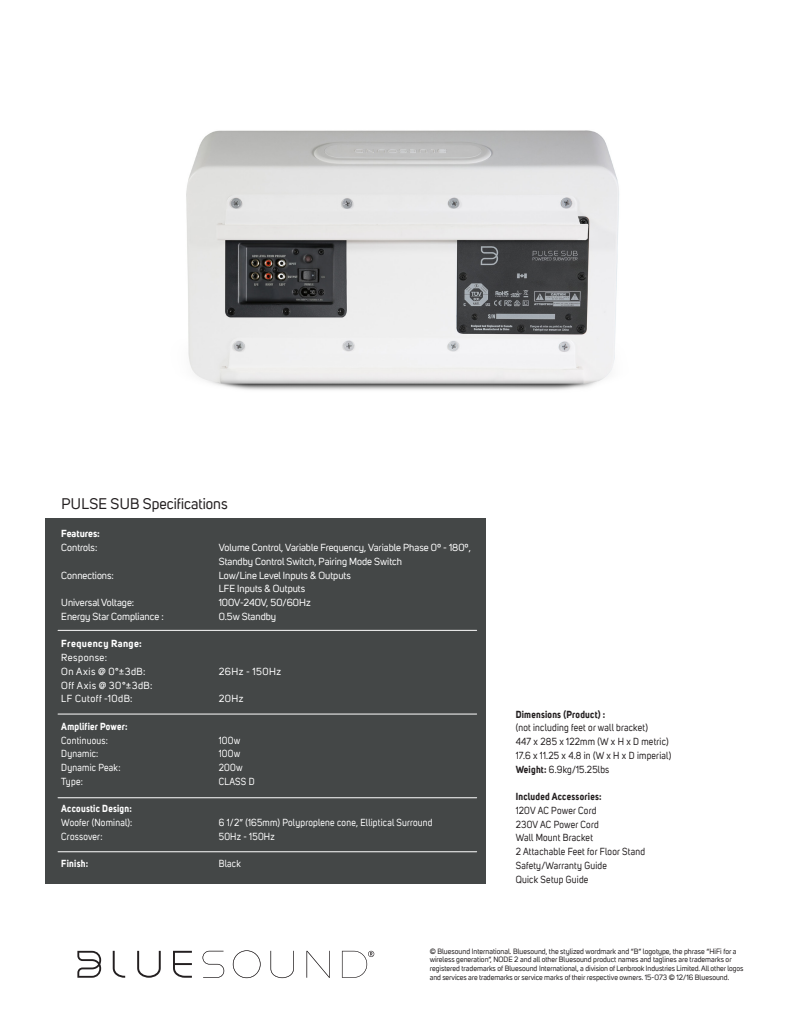
<style>
.page{position:relative;width:810px;height:1035px;background:#fff}
.page>*{position:absolute;margin:0;border:0;box-sizing:border-box;transform-origin:0 0}
.t1{font:15px "Uni Sans";color:#231f20}
.t2{font:10px/13.8px "Uni Sans";letter-spacing:.025em;color:#231f20;scale:.92 1}
.t3{font:10px/13.8px "Uni Sans";color:#fff}
.t4{font:10px "Uni Sans";letter-spacing:.025em;color:#fff;scale:.92 1}
.t5{font:10px "Uni Sans";letter-spacing:.045em;color:#fff}
.t6{font:700 10px "Uni Sans";letter-spacing:.025em;color:#fff;scale:.92 1}
.t7{font:10px "Uni Sans";color:#fff;scale:.92 1}
.t8{font:700 10px "Uni Sans";letter-spacing:.025em;color:#231f20;scale:.92 1}
.t9{font:10px "Uni Sans";letter-spacing:.05em;color:#fff}
.t10{font:700 10px "Uni Sans";letter-spacing:.025em;color:#fff}
.t11{font:700 10px "Uni Sans";color:#fff}
.Body_Copy___Tabs{font:7.5px/8.8px "Uni Sans";color:#231f20}
.s1{font-weight:700}
</style>
<div class="page">
<div style="left:45px;top:518px;width:441px;height:366px;background:#444747"></div>
<img style="left:186px;top:130px;width:433px;height:260px">
<hr style="left:58px;top:630px;width:419px;height:1px;background:#fff">
<hr style="left:58px;top:714px;width:419px;height:1px;background:#fff">
<hr style="left:58px;top:797px;width:419px;height:1px;background:#fff">
<hr style="left:58px;top:851px;width:419px;height:1px;background:#fff">
<svg style="left:77px;top:951px;width:24px;height:27px"></svg>
<svg style="left:113px;top:951px;width:12px;height:27px"></svg>
<svg style="left:137px;top:951px;width:24px;height:27px"></svg>
<svg style="left:173px;top:951px;width:19px;height:27px"></svg>
<svg style="left:203px;top:951px;width:21px;height:27px"></svg>
<svg style="left:233px;top:950px;width:28px;height:28px"></svg>
<svg style="left:271px;top:951px;width:23px;height:27px"></svg>
<svg style="left:307px;top:951px;width:23px;height:27px"></svg>
<svg style="left:342px;top:951px;width:32px;height:27px"></svg>
<p class="t1" style="left:61px;top:495px;width:168px">PULSE SUB Specifications</p>
<p class="t11" style="left:61px;top:528px;width:40px">Features:</p>
<p class="t3" style="left:61px;top:541px;width:38px">Controls:</p>
<p class="t3" style="left:219px;top:541px;width:254px">Volume Control, Variable Frequency, Variable Phase 0º - 180º,<br>Standby Control Switch, Pairing Mode Switch</p>
<p class="t3" style="left:61px;top:569px;width:54px">Connections:</p>
<p class="t3" style="left:219px;top:569px;width:134px">Low/Line Level Inputs &amp; Outputs</p>
<p class="t3" style="left:219px;top:582px;width:88px">LFE Inputs &amp; Outputs</p>
<p class="t3" style="left:61px;top:596px;width:74px">Universal Voltage:</p>
<p class="t3" style="left:219px;top:596px;width:93px">100V-240V, 50/60Hz</p>
<p class="t3" style="left:61px;top:610px;width:104px">Energy Star Compliance :</p>
<p class="t3" style="left:219px;top:610px;width:59px">0.5w Standby</p>
<p class="t10" style="left:61px;top:638px;width:82px">Frequency Range:</p>
<p class="t5" style="left:61px;top:652px;width:48px">Response:</p>
<p class="t5" style="left:61px;top:666px;width:86px">On Axis @ 0°±3dB:</p>
<p class="t5" style="left:219px;top:666px;width:64px">26Hz - 150Hz</p>
<p class="t9" style="left:61px;top:679px;width:93px">Off Axis @ 30°±3dB:</p>
<p class="t5" style="left:61px;top:693px;width:73px">LF Cutoff -10dB:</p>
<p class="t3" style="left:219px;top:692px;width:26px">20Hz</p>
<p class="t6" style="left:61px;top:720px;width:74px">Amplifier Power:</p>
<p class="t4" style="left:61px;top:734px;width:52px">Continuous:</p>
<p class="t7" style="left:219px;top:734px;width:25px">100w</p>
<p class="t4" style="left:61px;top:748px;width:42px">Dynamic:</p>
<p class="t7" style="left:219px;top:748px;width:25px">100w</p>
<p class="t4" style="left:61px;top:762px;width:66px">Dynamic Peak:</p>
<p class="t7" style="left:219px;top:762px;width:27px">200w</p>
<p class="t7" style="left:61px;top:776px;width:25px">Type:</p>
<p class="t7" style="left:219px;top:776px;width:40px">CLASS D</p>
<p class="t6" style="left:61px;top:803px;width:78px">Accoustic Design:</p>
<p class="t4" style="left:61px;top:817px;width:79px">Woofer (Nominal):</p>
<p class="t4" style="left:219px;top:817px;width:234px">6 1/2” (165mm) Polyproplene cone, Elliptical Surround</p>
<p class="t4" style="left:61px;top:831px;width:46px">Crossover:</p>
<p class="t4" style="left:219px;top:831px;width:62px">50Hz - 150Hz</p>
<p class="t6" style="left:61px;top:858px;width:31px">Finish:</p>
<p class="t7" style="left:219px;top:858px;width:26px">Black</p>
<p class="t2" style="left:516px;top:707px;width:145px"><span class="s1">Dimensions (Product) :<br></span>(not including feet or wall bracket)</p>
<p class="t2" style="left:516px;top:735px;width:171px">447 x 285 x 122mm (W x H x D metric)<br>17.6 x 11.25 x 4.8 in (W x H x D imperial)</p>
<p class="t2" style="left:516px;top:762px;width:103px"><span class="s1">Weight:</span> 6.9kg/15.25lbs</p>
<p class="t8" style="left:516px;top:790px;width:95px">Included Accessories:</p>
<p class="t2" style="left:516px;top:804px;width:89px">120V AC Power Cord</p>
<p class="t2" style="left:516px;top:817px;width:92px">230V AC Power Cord</p>
<p class="t2" style="left:516px;top:831px;width:85px">Wall Mount Bracket</p>
<p class="t2" style="left:516px;top:845px;width:142px">2 Attachable Feet for Floor Stand</p>
<p class="t2" style="left:516px;top:859px;width:101px">Safety/Warranty Guide</p>
<p class="t2" style="left:516px;top:872px;width:81px">Quick Setup Guide</p>
<p class="Body_Copy___Tabs" style="left:430px;top:947px;width:315px">© Bluesound International. Bluesound, the stylized wordmark and “B” logotype, the phrase “HiFi for a wireless generation”, NODE 2 and all other Bluesound product names and taglines are trademarks or registered trademarks of Bluesound International, a division of Lenbrook Industries Limited. All other logos and services are trademarks or service marks of their respective owners. 15-073 © 12/16 Bluesound.</p>
</div>
